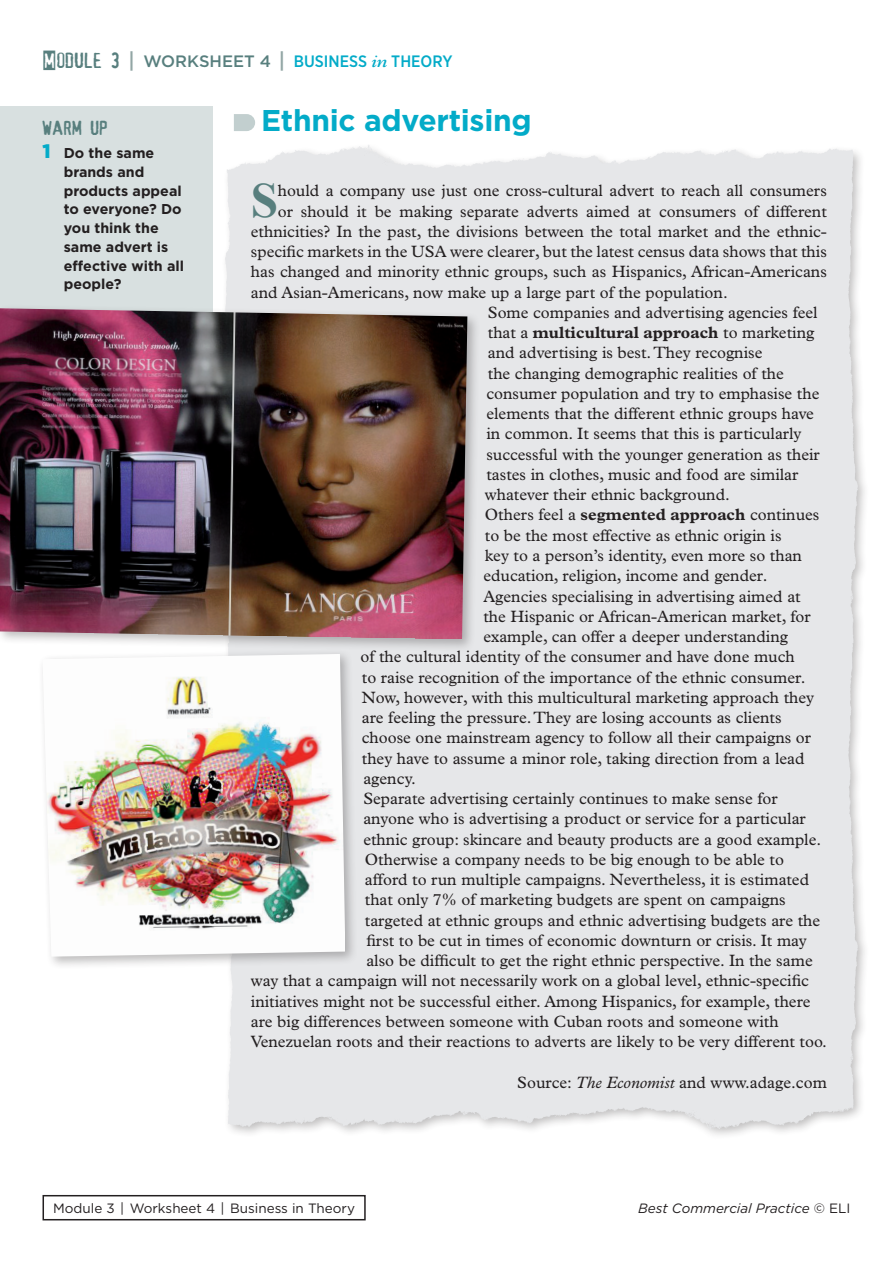
<style>
.page{position:relative;width:893px;height:1263px;background:#fff}
.page>*{position:absolute;margin:0;border:0;box-sizing:border-box;transform-origin:0 0}
.titolo_arg__2{font:700 49.2px "Times New Roman";color:#587f7e}
.titolo_arg__2-2{font:700 30px "Gotham HTF";letter-spacing:-.01em;color:#03abc8}
.t1{font:19.5px "Alias";color:#587f7e}
.testo_brano{font:16.5px/20.2px "Plantin Std";color:#231f20}
.titolo_arg__2-3{font:16.5px "Plantin Std";color:#231f20}
.t2{font:500 16.5px "Gotham Narrow";color:#03abc8}
.testo_istruzioni{font:700 14.25px/18.8px "Gotham HTF";color:#231f20}
.t3{font:13.5px "Gotham HTF";color:#231f20}
.t4{font:italic 13.5px "Gotham HTF";color:#231f20}
.s1{font-family:"Alias";font-weight:400;font-size:21px;color:#587f7e}
.s2{font-family:"Confidential";font-weight:400;font-size:21px;color:#587f7e}
.s3{font-family:"Gotham HTF";font-size:21px;color:#91a5a4}
.s4{font-family:"Gotham HTF";color:#587f7e}
.s5{font-family:"Plantin Std";font-weight:600;font-style:italic}
.s6{font-weight:900;font-size:19.5px;color:#03abc8}
.s7{font-weight:700}
.s8{font-style:italic}
.s9{font-style:normal}
</style>
<div class="page">
<div style="left:43px;top:1195px;width:323px;height:25px;border:2px solid #231f20"></div>
<svg style="left:234px;top:114px;width:21px;height:17px"></svg>
<div style="left:0;top:106px;width:213px;height:238px;background:#d8e0e0"></div>
<div style="left:0;top:304px;width:480px;height:349px;background:#231f20;opacity:.3"></div>
<img style="left:0;top:308px;width:467px;height:332px">
<div style="left:38px;top:649px;width:321px;height:321px;background:#231f20;opacity:.3"></div>
<img style="left:43px;top:654px;width:302px;height:303px">
<p class="t2" style="left:43px;top:51px;width:411px"><span class="s1">Module</span> <span class="s2">3</span> <span class="s3">|</span> <span class="s4">WORKSHEET 4</span> <span class="s3">|</span> BUSINESS <span class="s5">in</span> THEORY</p>
<p class="t1" style="left:43px;top:117px;width:67px">warm up</p>
<p class="titolo_arg__2-2" style="left:261px;top:103px;width:272px">Ethnic advertising</p>
<p class="testo_istruzioni" style="left:64px;top:143px;width:122px;text-indent:-21px"><span class="s6">1</span> Do the same brands and products appeal to everyone? Do you think the same advert is effective with all people?</p>
<p class="titolo_arg__2" style="left:251px;top:166px;width:29px">S</p>
<p class="titolo_arg__2-3" style="left:278px;top:181px;width:551px">hould a company use just one cross-cultural advert to reach all consumers</p>
<p class="titolo_arg__2-3" style="left:278px;top:202px;width:551px">or should it be making separate adverts aimed at consumers of different</p>
<p class="titolo_arg__2-3" style="left:251px;top:222px;width:578px">ethnicities? In the past, the divisions between the total market and the ethnic-</p>
<p class="titolo_arg__2-3" style="left:251px;top:242px;width:577px">specific markets in the USA were clearer, but the latest census data shows that this</p>
<p class="titolo_arg__2-3" style="left:251px;top:262px;width:577px">has changed and minority ethnic groups, such as Hispanics, African-Americans</p>
<p class="titolo_arg__2-3" style="left:251px;top:283px;width:478px">and Asian-Americans, now make up a large part of the population.</p>
<p class="testo_brano" style="left:485px;top:302px;width:336px">Some companies and advertising agencies feel that a <span class="s7">multicultural approach</span> to marketing and advertising is best. They recognise<br>the changing demographic realities of the consumer population and try to emphasise the elements that the different ethnic groups have in common. It seems that this is particularly successful with the younger generation as their tastes in clothes, music and food are similar whatever their ethnic background.</p>
<p class="testo_brano" style="left:485px;top:505px;width:336px">Others feel a <span class="s7">segmented approach</span> continues</p>
<p class="testo_brano" style="left:485px;top:525px;width:298px">to be the most effective as ethnic origin is</p>
<p class="testo_brano" style="left:485px;top:545px;width:319px">key to a person’s identity, even more so than</p>
<p class="testo_brano" style="left:483px;top:566px;width:286px">education, religion, income and gender.</p>
<p class="testo_brano" style="left:483px;top:586px;width:319px">Agencies specialising in advertising aimed at</p>
<p class="testo_brano" style="left:483px;top:606px;width:329px">the Hispanic or African-American market, for</p>
<p class="testo_brano" style="left:483px;top:626px;width:306px">example, can offer a deeper understanding</p>
<p class="testo_brano" style="left:360px;top:647px;width:436px">of the cultural identity of the consumer and have done much</p>
<p class="testo_brano" style="left:362px;top:667px;width:445px">to raise recognition of the importance of the ethnic consumer.</p>
<p class="testo_brano" style="left:362px;top:687px;width:454px">Now, however, with this multicultural marketing approach they</p>
<p class="testo_brano" style="left:362px;top:707px;width:421px">are feeling the pressure. They are losing accounts as clients</p>
<p class="testo_brano" style="left:362px;top:728px;width:451px">choose one mainstream agency to follow all their campaigns or</p>
<p class="testo_brano" style="left:362px;top:748px;width:444px">they have to assume a minor role, taking direction from a lead</p>
<p class="testo_brano" style="left:363px;top:768px;width:54px">agency.</p>
<p class="testo_brano" style="left:363px;top:788px;width:416px">Separate advertising certainly continues to make sense for</p>
<p class="testo_brano" style="left:363px;top:809px;width:444px">anyone who is advertising a product or service for a particular</p>
<p class="testo_brano" style="left:363px;top:829px;width:459px">ethnic group: skincare and beauty products are a good example.</p>
<p class="testo_brano" style="left:365px;top:849px;width:421px">Otherwise a company needs to be big enough to be able to</p>
<p class="testo_brano" style="left:365px;top:869px;width:446px">afford to run multiple campaigns. Nevertheless, it is estimated</p>
<p class="testo_brano" style="left:365px;top:890px;width:422px">that only 7% of marketing budgets are spent on campaigns</p>
<p class="testo_brano" style="left:365px;top:910px;width:457px">targeted at ethnic groups and ethnic advertising budgets are the</p>
<p class="testo_brano" style="left:366px;top:930px;width:442px">first to be cut in times of economic downturn or crisis. It may</p>
<p class="testo_brano" style="left:366px;top:950px;width:448px">also be difficult to get the right ethnic perspective. In the same</p>
<p class="testo_brano" style="left:251px;top:971px;width:560px">way that a campaign will not necessarily work on a global level, ethnic-specific</p>
<p class="testo_brano" style="left:251px;top:991px;width:561px">initiatives might not be successful either. Among Hispanics, for example, there</p>
<p class="testo_brano" style="left:251px;top:1011px;width:529px">are big differences between someone with Cuban roots and someone with</p>
<p class="testo_brano" style="left:251px;top:1031px;width:578px">Venezuelan roots and their reactions to adverts are likely to be very different too.</p>
<p class="testo_brano" style="left:517px;top:1072px;width:311px">Source: <span class="s8">The Economist</span> and www.adage.com</p>
<p class="t3" style="left:53px;top:1200px;width:303px">Module 3 | Worksheet 4 | Business in Theory</p>
<p class="t4" style="left:638px;top:1201px;width:214px">Best Commercial Practice <span class="s9">© ELI</span></p>
</div>
